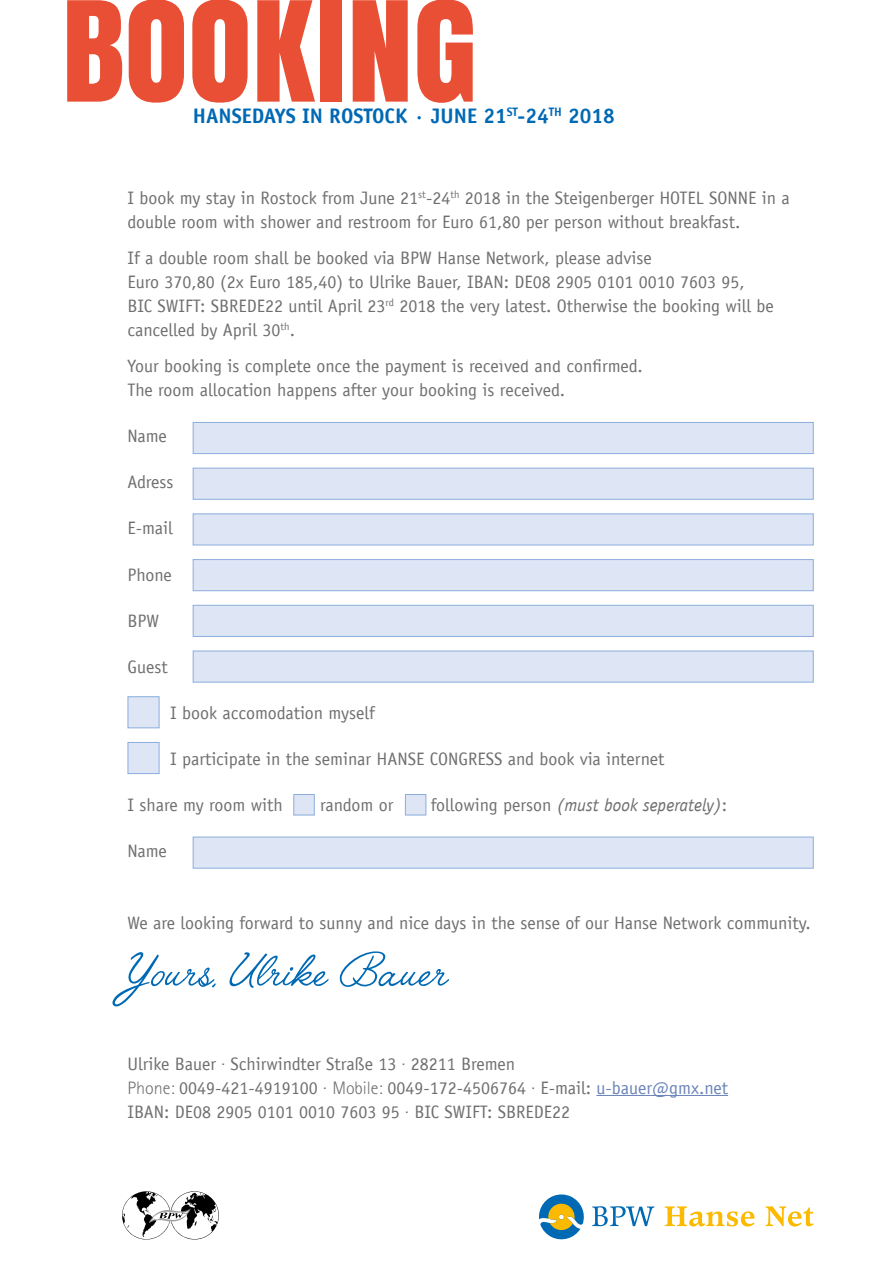
<style>
.page{position:relative;width:893px;height:1263px;background:#fff}
.page>*{position:absolute;margin:0;border:0;box-sizing:border-box;transform-origin:0 0}
.Überschrift{font:130.35px "Anton";color:#e94f35}
.Fließtext{font:60px "Angelface";color:#0069b4}
.Überschrift-2{font:700 21px "Officina Sans LT";color:#0069b4}
.Fließtext-2{font:18px/24px "Officina Sans LT";color:#706f6f}
.Fließtext-3{font:italic 18px "Officina Sans LT";color:#706f6f}
.s1{font-style:normal}
.s2{font-family:"Rotis Sans Serif Std";font-weight:300}
.s3{color:#6b84b9}
</style>
<div class="page">
<svg style="left:122px;top:1191px;width:97px;height:48px"></svg>
<div style="left:193px;top:422px;width:621px;height:32px;background:#dee6f6;border:1px solid #8baddc"></div>
<div style="left:193px;top:468px;width:621px;height:32px;background:#dee6f6;border:1px solid #8baddc"></div>
<div style="left:193px;top:513px;width:621px;height:32px;background:#dee6f6;border:1px solid #8baddc"></div>
<div style="left:193px;top:559px;width:621px;height:32px;background:#dee6f6;border:1px solid #8baddc"></div>
<div style="left:193px;top:605px;width:621px;height:32px;background:#dee6f6;border:1px solid #8baddc"></div>
<div style="left:193px;top:651px;width:621px;height:31px;background:#dee6f6;border:1px solid #8baddc"></div>
<div style="left:128px;top:696px;width:31px;height:32px;background:#dee6f6;border:1px solid #8baddc"></div>
<div style="left:128px;top:742px;width:31px;height:32px;background:#dee6f6;border:1px solid #8baddc"></div>
<div style="left:293px;top:794px;width:22px;height:21px;background:#dee6f6;border:1px solid #8baddc"></div>
<div style="left:405px;top:794px;width:21px;height:21px;background:#dee6f6;border:1px solid #8baddc"></div>
<div style="left:193px;top:837px;width:621px;height:31px;background:#dee6f6;border:1px solid #8baddc"></div>
<hr style="left:596px;top:1095px;width:132px;height:1px;background:#6b84b9">
<svg style="left:592px;top:1206px;width:62px;height:20px"></svg>
<svg style="left:665px;top:1206px;width:89px;height:20px"></svg>
<svg style="left:766px;top:1206px;width:48px;height:20px"></svg>
<svg style="left:539px;top:1194px;width:45px;height:46px"></svg>
<p class="Überschrift" style="left:62px;top:-52px;width:417px">BOOKING</p>
<p class="Überschrift-2" style="left:193px;top:102px;width:423px">HANSEDAYS IN ROSTOCK · JUNE 21<sup>ST</sup>-24<sup>TH</sup> 2018</p>
<p class="Fließtext-2" style="left:128px;top:186px;width:664px">I book my stay in Rostock from June 21<sup>st</sup>-24<sup>th</sup> 2018 in the Steigenberger HOTEL SONNE in a double room with shower and restroom for Euro 61,80 per person without breakfast.</p>
<p class="Fließtext-2" style="left:128px;top:246px;width:648px">If a double room shall be booked via BPW Hanse Network, please advise<br>Euro 370,80 (2x Euro 185,40) to Ulrike Bauer, IBAN: DE08 2905 0101 0010 7603 95, BIC SWIFT: SBREDE22 until April 23<sup>rd</sup> 2018 the very latest. Otherwise the booking will be cancelled by April 30<sup>th</sup>.</p>
<p class="Fließtext-2" style="left:128px;top:354px;width:517px">Your booking is complete once the payment is received and confirmed.<br>The room allocation happens after your booking is received.</p>
<p class="Fließtext-2" style="left:128px;top:424px;width:41px">Name</p>
<p class="Fließtext-2" style="left:128px;top:470px;width:48px">Adress</p>
<p class="Fließtext-2" style="left:128px;top:516px;width:47px">E-mail</p>
<p class="Fließtext-2" style="left:128px;top:562px;width:46px">Phone</p>
<p class="Fließtext-2" style="left:128px;top:608px;width:33px">BPW</p>
<p class="Fließtext-2" style="left:128px;top:654px;width:42px">Guest</p>
<p class="Fließtext-2" style="left:170px;top:700px;width:206px">I book accomodation myself</p>
<p class="Fließtext-2" style="left:170px;top:746px;width:496px">I participate in the seminar HANSE CONGRESS and book via internet</p>
<p class="Fließtext-2" style="left:128px;top:792px;width:157px">I share my room with</p>
<p class="Fließtext-2" style="left:320px;top:792px;width:75px">random or</p>
<p class="Fließtext-3" style="left:431px;top:794px;width:298px"><span class="s1">following person</span> (must book seperately)<span class="s1">:</span></p>
<p class="Fließtext-2" style="left:128px;top:838px;width:41px">Name</p>
<p class="Fließtext-2" style="left:128px;top:910px;width:685px">We are looking forward to sunny and nice days in the sense of our Hanse Network community.</p>
<p class="Fließtext" style="left:128px;top:938px;width:321px">Yours, Ulrike Bauer</p>
<p class="Fließtext-2" style="left:128px;top:1051px;width:389px">Ulrike Bauer <span class="s2">·</span> Schirwindter Straße 13 <span class="s2">·</span> 28211 Bremen</p>
<p class="Fließtext-2" style="left:128px;top:1075px;width:602px"><span class="s2">Phone:</span> 0049-421-4919100 <span class="s2">· Mobile:</span> 0049-172-4506764 <span class="s2">·</span> E-mail: <span class="s3">u-bauer@gmx.net</span></p>
<p class="Fließtext-2" style="left:128px;top:1099px;width:444px">IBAN: DE08 2905 0101 0010 7603 95 <span class="s2">·</span> BIC SWIFT: SBREDE22</p>
</div>
